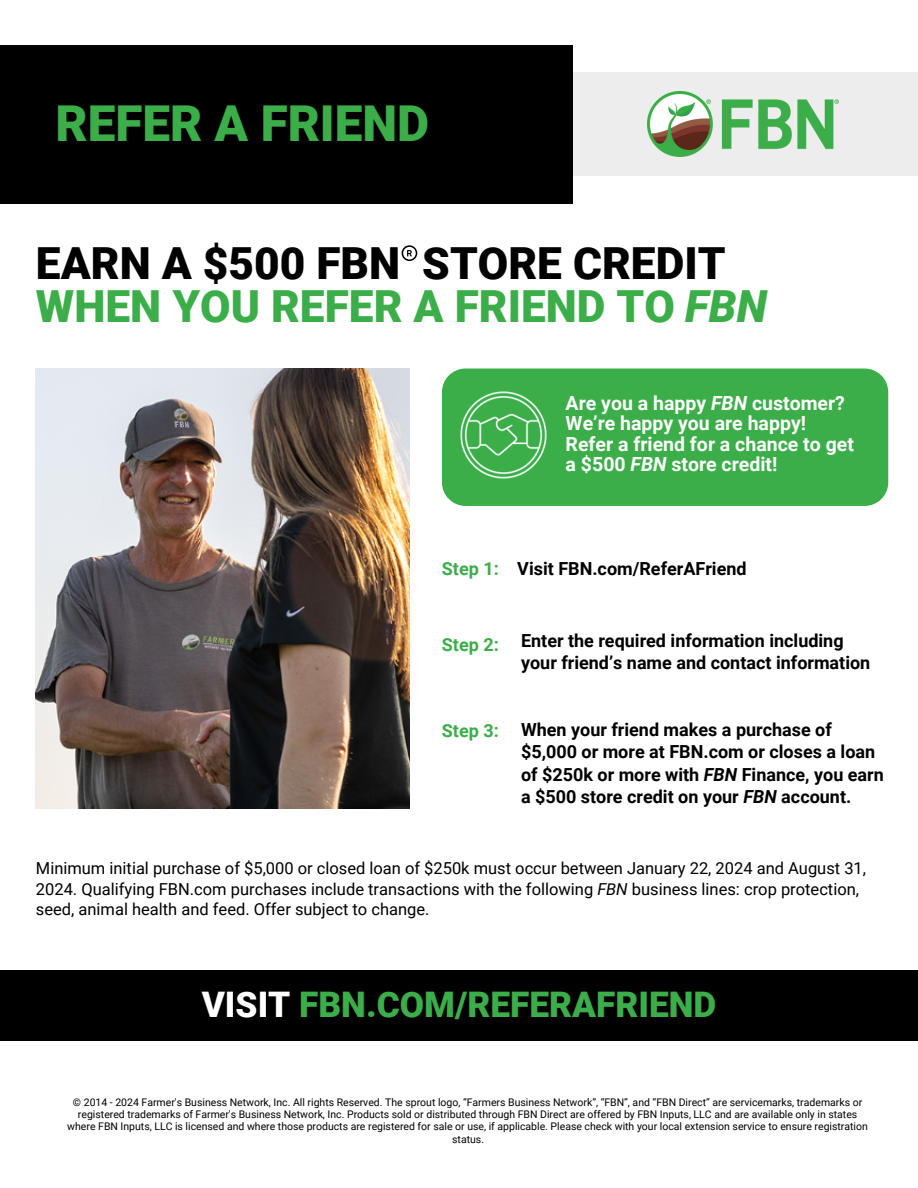
<style>
.page{position:relative;width:918px;height:1188px;background:#fff}
.page>*{position:absolute;margin:0;border:0;box-sizing:border-box;transform-origin:0 0}
.t1{font:900 49.5px "Roboto";color:#3bae49}
.t2{font:900 44.25px "Roboto";color:#3bae49}
.t3{font:900 44.25px "Roboto";color:#000}
.t4{font:900 35.25px "Roboto";color:#3bae49}
.t5{font:700 19.5px/20.2px "Roboto";color:#fff}
.t6{font:700 18px/22.5px "Roboto";color:#000}
.t7{font:700 18px "Roboto";color:#3bae49}
.t8{font:16.5px/20.2px "Roboto";color:#000}
.t9{font:10.5px/12.3px "Roboto";color:#000;text-align:center}
.s1{font-style:italic}
.s2{color:#fff}
</style>
<div class="page">
<div style="left:0;top:73px;width:918px;height:103px;background:#ededed"></div>
<div style="left:0;top:45px;width:572px;height:158px;background:#000"></div>
<div style="left:0;top:970px;width:918px;height:70px;background:#000"></div>
<img style="left:647px;top:92px;width:192px;height:65px">
<div style="left:442px;top:369px;width:446px;height:137px;background:#3bae49;border-radius:24px"></div>
<img style="left:460px;top:391px;width:87px;height:88px">
<img style="left:35px;top:369px;width:375px;height:439px">
<svg style="left:402px;top:245px;width:15px;height:16px"></svg>
<p class="t1" style="left:55px;top:95px;width:375px">REFER A FRIEND</p>
<p class="t3" style="left:36px;top:238px;width:691px">EARN A $500 FBN STORE CREDIT</p>
<p class="t2" style="left:36px;top:281px;width:733px">WHEN YOU REFER A FRIEND TO <span class="s1">FBN</span></p>
<p class="t5" style="left:566px;top:393px;width:281px">Are you a happy <span class="s1">FBN</span> customer?<br>We’re happy you are happy!</p>
<p class="t5" style="left:566px;top:434px;width:290px">Refer a friend for a chance to get a $500 <span class="s1">FBN</span> store credit!</p>
<p class="t7" style="left:442px;top:559px;width:58px">Step 1:</p>
<p class="t6" style="left:517px;top:558px;width:231px">Visit FBN.com/ReferAFriend</p>
<p class="t7" style="left:442px;top:634px;width:58px">Step 2:</p>
<p class="t6" style="left:521px;top:629px;width:351px">Enter the required information including your friend’s name and contact information</p>
<p class="t7" style="left:442px;top:720px;width:58px">Step 3:</p>
<p class="t6" style="left:521px;top:718px;width:364px">When your friend makes a purchase of $5,000 or more at FBN.com or closes a loan of $250k or more with <span class="s1">FBN</span> Finance, you earn a $500 store credit on your <span class="s1">FBN</span> account.</p>
<p class="t8" style="left:36px;top:859px;width:832px">Minimum initial purchase of $5,000 or closed loan of $250k must occur between January 22, 2024 and August 31,<br>2024. Qualifying FBN.com purchases include transactions with the following <span class="s1">FBN</span> business lines: crop protection, seed, animal health and feed. Offer subject to change.</p>
<p class="t4" style="left:202px;top:984px;width:516px"><span class="s2">VISIT</span> FBN.COM/REFERAFRIEND</p>
<p class="t9" style="left:67px;top:1096px;width:802px">© 2014 - 2024 Farmer's Business Network, Inc. All rights Reserved. The sprout logo, “Farmers Business Network”, “FBN”, and “FBN Direct” are servicemarks, trademarks or registered trademarks of Farmer's Business Network, Inc. Products sold or distributed through FBN Direct are offered by FBN Inputs, LLC and are available only in states where FBN Inputs, LLC is licensed and where those products are registered for sale or use, if applicable. Please check with your local extension service to ensure registration status.</p>
</div>
